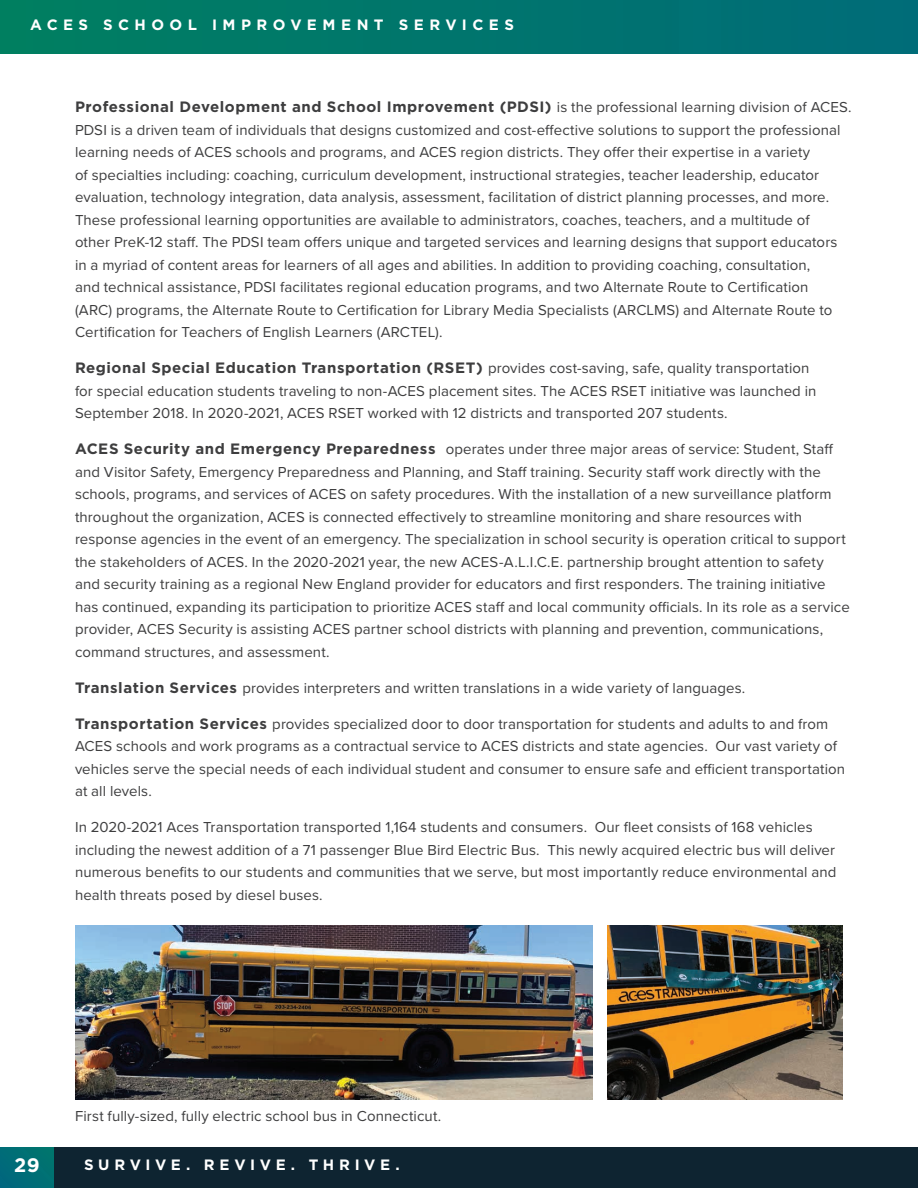
<style>
.page{position:relative;width:918px;height:1188px;background:#fff}
.page>*{position:absolute;margin:0;border:0;box-sizing:border-box;transform-origin:0 0}
.t1{font:700 19.5px "Gotham";color:#fff}
.t2{font:15px/22.5px "Proxima Nova";letter-spacing:.005em;color:#3e3e3f}
.t3{font:700 15px "Gotham";letter-spacing:.035em;color:#3e3e3f}
.t4{font:700 15px "Gotham";letter-spacing:.355em;color:#fff}
.t5{font:700 15px "Gotham";letter-spacing:.31em;color:#fff}
.s1{font-family:"Proxima Nova";font-weight:400}
.s2{font-family:"Gotham";font-weight:700}
</style>
<div class="page">
<div style="left:0;top:1147px;width:54px;height:41px;background:#006e76"></div>
<div style="left:0;top:0;width:918px;height:54px;background:#00756d"></div>
<div style="left:54px;top:1148px;width:864px;height:40px;background:#0e2431"></div>
<img style="left:76px;top:926px;width:516px;height:174px">
<img style="left:608px;top:926px;width:235px;height:174px">
<p class="t4" style="left:30px;top:15px;width:485px">ACES SCHOOL IMPROVEMENT SERVICES</p>
<p class="t3" style="left:75px;top:97px;width:778px">Professional Development and School Improvement (PDSI) <span class="s1">is the professional learning division of ACES.</span></p>
<p class="t2" style="left:75px;top:118px;width:767px">PDSI is a driven team of individuals that designs customized and cost-effective solutions to support the professional learning needs of ACES schools and programs, and ACES region districts. They offer their expertise in a variety<br>of specialties including: coaching, curriculum development, instructional strategies, teacher leadership, educator evaluation, technology integration, data analysis, assessment, facilitation of district planning processes, and more.<br>These professional learning opportunities are available to administrators, coaches, teachers, and a multitude of other PreK-12 staff. The PDSI team offers unique and targeted services and learning designs that support educators in a myriad of content areas for learners of all ages and abilities. In addition to providing coaching, consultation,<br>and technical assistance, PDSI facilitates regional education programs, and two Alternate Route to Certification (ARC) programs, the Alternate Route to Certification for Library Media Specialists (ARCLMS) and Alternate Route to Certification for Teachers of English Learners (ARCTEL).</p>
<p class="t2" style="left:75px;top:356px;width:743px"><span class="s2">Regional Special Education Transportation (RSET)</span> provides cost-saving, safe, quality transportation for special education students traveling to non-ACES placement sites. The ACES RSET initiative was launched in<br>September 2018. In 2020-2021, ACES RSET worked with 12 districts and transported 207 students.</p>
<p class="t2" style="left:75px;top:437px;width:776px"><span class="s2">ACES Security and Emergency Preparedness</span> operates under three major areas of service: Student, Staff and Visitor Safety, Emergency Preparedness and Planning, and Staff training. Security staff work directly with the schools, programs, and services of ACES on safety procedures. With the installation of a new surveillance platform throughout the organization, ACES is connected effectively to streamline monitoring and share resources with response agencies in the event of an emergency. The specialization in school security is operation critical to support the stakeholders of ACES. In the 2020-2021 year, the new ACES-A.L.I.C.E. partnership brought attention to safety and security training as a regional New England provider for educators and first responders. The training initiative has continued, expanding its participation to prioritize ACES staff and local community officials. In its role as a service provider, ACES Security is assisting ACES partner school districts with planning and prevention, communications, command structures, and assessment.</p>
<p class="t2" style="left:75px;top:676px;width:672px"><span class="s2">Translation Services</span> provides interpreters and written translations in a wide variety of languages.</p>
<p class="t2" style="left:75px;top:712px;width:772px"><span class="s2">Transportation Services</span> provides specialized door to door transportation for students and adults to and from ACES schools and work programs as a contractual service to ACES districts and state agencies. Our vast variety of vehicles serve the special needs of each individual student and consumer to ensure safe and efficient transportation at all levels.</p>
<p class="t2" style="left:75px;top:815px;width:763px">In 2020-2021 Aces Transportation transported 1,164 students and consumers. Our fleet consists of 168 vehicles including the newest addition of a 71 passenger Blue Bird Electric Bus. This newly acquired electric bus will deliver numerous benefits to our students and communities that we serve, but most importantly reduce environmental and health threats posed by diesel buses.</p>
<p class="t2" style="left:75px;top:1104px;width:368px">First fully-sized, fully electric school bus in Connecticut.</p>
<h1 class="t1" style="left:14px;top:1152px;width:27px">29</h1>
<p class="t5" style="left:84px;top:1155px;width:317px">SURVIVE. REVIVE. THRIVE.</p>
</div>
